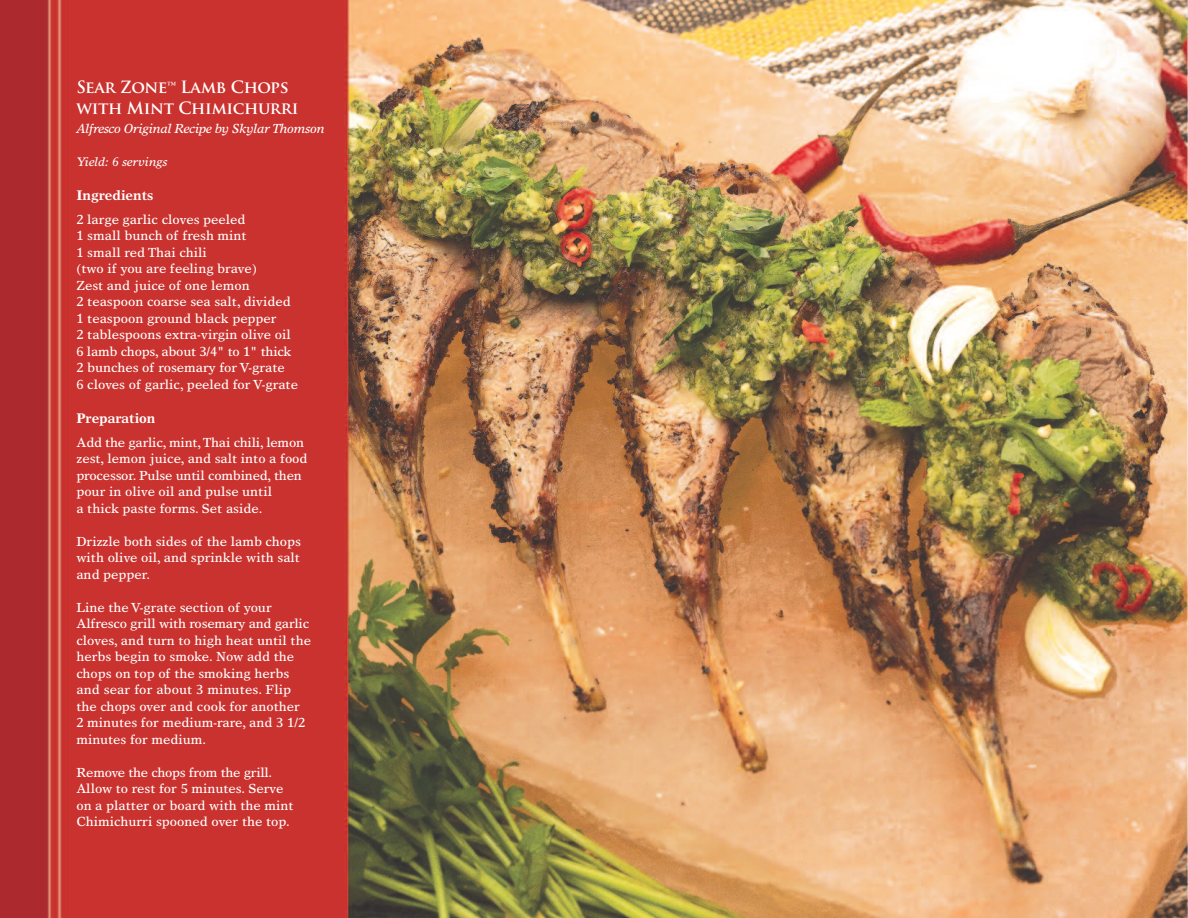
<style>
.page{position:relative;width:1188px;height:918px;background:#fff}
.page>*{position:absolute;margin:0;border:0;box-sizing:border-box;transform-origin:0 0}
.t1{font:700 16.5px/21.6px "Trajan Pro";letter-spacing:-.02em;color:#fff}
.t2{font:700 13.8px "Times Europa";color:#fff}
.t3{font:13.2px/16.5px "Times Europa";color:#fff}
.t4{font:italic 13.2px "Times Europa";letter-spacing:-.02em;color:#fff}
.t5{font:italic 12.3px "Times Europa";color:#fff}
</style>
<div class="page">
<img style="left:0;top:0;width:1188px;height:918px">
<p class="t1" style="left:76px;top:76px;width:224px">Sear Zone<sup>™</sup> Lamb Chops with Mint Chimichurri</p>
<p class="t4" style="left:76px;top:124px;width:250px">Alfresco Original Recipe by Skylar Thomson</p>
<p class="t5" style="left:76px;top:157px;width:92px">Yield: 6 servings</p>
<p class="t2" style="left:76px;top:190px;width:78px">Ingredients</p>
<p class="t3" style="left:76px;top:212px;width:223px">2 large garlic cloves peeled<br>1 small bunch of fresh mint<br>1 small red Thai chili<br>(two if you are feeling brave)<br>Zest and juice of one lemon<br>2 teaspoon coarse sea salt, divided<br>1 teaspoon ground black pepper<br>2 tablespoons extra-virgin olive oil<br>6 lamb chops, about 3/4" to 1" thick<br>2 bunches of rosemary for V-grate<br>6 cloves of garlic, peeled for V-grate</p>
<p class="t2" style="left:76px;top:413px;width:81px">Preparation</p>
<p class="t3" style="left:76px;top:435px;width:233px">Add the garlic, mint,Thai chili, lemon zest, lemon juice, and salt into a food processor. Pulse until combined, then pour in olive oil and pulse until<br>a thick paste forms. Set aside.</p>
<p class="t3" style="left:76px;top:534px;width:226px;text-align:justify">Drizzle both sides of the lamb chops with olive oil, and sprinkle with salt and pepper.</p>
<p class="t3" style="left:76px;top:600px;width:236px">Line the V-grate section of your<br>Alfresco grill with rosemary and garlic cloves, and turn to high heat until the herbs begin to smoke. Now add the chops on top of the smoking herbs and sear for about 3 minutes. Flip the chops over and cook for another<br>2 minutes for medium-rare, and 3 1/2 minutes for medium.</p>
<p class="t3" style="left:76px;top:765px;width:219px">Remove the chops from the grill.<br>Allow to rest for 5 minutes. Serve on a platter or board with the mint Chimichurri spooned over the top.</p>
</div>
